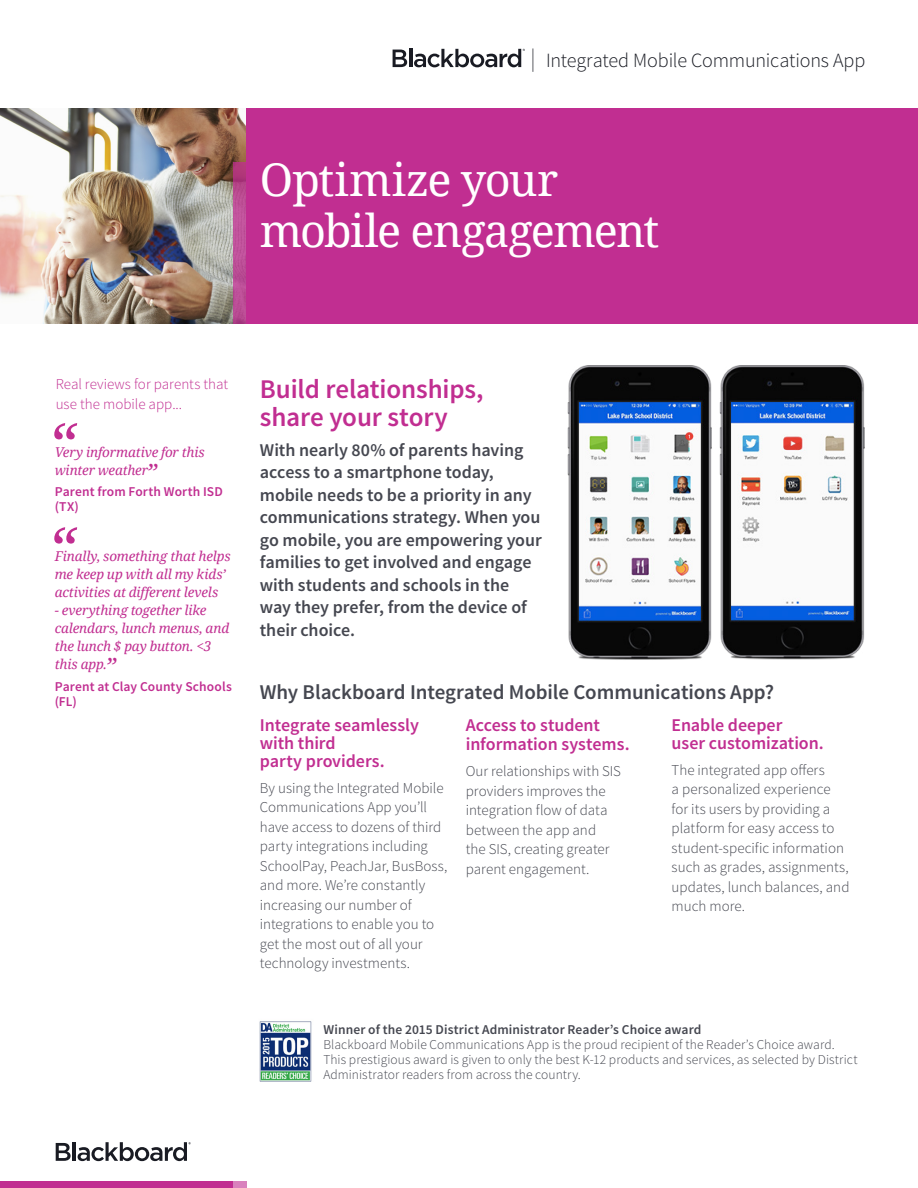
<style>
.page{position:relative;width:918px;height:1188px;background:#fff}
.page>*{position:absolute;margin:0;border:0;box-sizing:border-box;transform-origin:0 0}
.Callout_-_Open_quota{font:italic 60px "Noto Serif";color:#c12e91}
.Color_Block_-_Headin{font:45px/51px "Noto Serif";letter-spacing:-.03em;color:#fff}
.Subheading{font:600 27px/28.5px "Source Sans Pro";letter-spacing:-.005em;color:#c12e91}
.Subheading-2{font:600 21px "Source Sans Pro";letter-spacing:-.005em;color:#454750}
.t1{font:300 20.1px "Source Sans Pro";letter-spacing:-.01em;color:#191b23}
.Leadin_Paragraph{font:600 18px/22.5px "Source Sans Pro";letter-spacing:-.005em;color:#454750}
.Paragraph{font:600 18px/18px "Source Sans Pro";letter-spacing:-.005em;color:#c12e91}
.Paragraph-2{font:300 15px/19.5px "Source Sans Pro";color:#454750}
.Paragraph-3{font:300 15px/19.5px "Source Sans Pro";color:#c12e91}
.Paragraph-4{font:300 13.5px/15px "Source Sans Pro";letter-spacing:.005em;color:#454750}
.Callout_-_Quotation{font:italic 13.5px/18px "Noto Serif";letter-spacing:-.01em;color:#c12e91}
.Callout_-_Quotation-2{font:600 13.5px/15px "Source Sans Pro";letter-spacing:.01em;color:#c12e91}
.Paragraph-5{font:600 13.5px "Source Sans Pro";letter-spacing:.01em;color:#454750}
.s1{font-weight:200;font-size:23.25px}
.s2{font-size:24px}
</style>
<div class="page">
<img style="left:0;top:108px;width:246px;height:216px">
<img style="left:259px;top:1021px;width:53px;height:61px">
<div style="left:0;top:1181px;width:233px;height:7px;background:#c12e91"></div>
<div style="left:233px;top:1181px;width:13px;height:7px;background:#d981bd"></div>
<div style="left:246px;top:108px;width:672px;height:216px;background:#c12e91"></div>
<svg style="left:233px;top:162px;width:13px;height:162px;background:#ba4b92"></svg>
<svg style="left:393px;top:50px;width:14px;height:17px"></svg>
<hr style="left:409px;top:49px;width:3px;height:18px;background:#191b23">
<svg style="left:414px;top:49px;width:111px;height:18px"></svg>
<svg style="left:56px;top:1143px;width:15px;height:18px"></svg>
<hr style="left:73px;top:1142px;width:3px;height:19px;background:#191b23">
<svg style="left:78px;top:1142px;width:113px;height:19px"></svg>
<img style="left:719px;top:365px;width:146px;height:295px">
<img style="left:567px;top:365px;width:145px;height:295px">
<h3 class="t1" style="left:531px;top:49px;width:336px"><span class="s1">|</span> Integrated Mobile Communications App</h3>
<p class="Color_Block_-_Headin" style="left:260px;top:153px;width:401px">Optimize your mobile engagement</p>
<p class="Paragraph-3" style="left:56px;top:375px;width:174px">Real reviews for parents that use the mobile app...</p>
<p class="Callout_-_Open_quota" style="left:48px;top:403px;width:28px">“</p>
<p class="Callout_-_Quotation" style="left:55px;top:442px;width:152px">Very informative for this winter weather<span class="s2">”</span></p>
<p class="Callout_-_Quotation-2" style="left:55px;top:485px;width:170px">Parent from Forth Worth ISD (TX)</p>
<p class="Callout_-_Open_quota" style="left:48px;top:507px;width:28px">“</p>
<p class="Callout_-_Quotation" style="left:55px;top:547px;width:177px">Finally, something that helps me keep up with all my kids’ activities at different levels</p>
<p class="Callout_-_Quotation" style="left:55px;top:601px;width:176px">- everything together like calendars, lunch menus, and the lunch $ pay button. &lt;3 this app.<span class="s2">”</span></p>
<p class="Callout_-_Quotation-2" style="left:55px;top:679px;width:179px">Parent at Clay County Schools (FL)</p>
<p class="Subheading" style="left:260px;top:375px;width:225px">Build relationships, share your story</p>
<p class="Leadin_Paragraph" style="left:260px;top:439px;width:283px">With nearly 80% of parents having access to a smartphone today, mobile needs to be a priority in any communications strategy. When you go mobile, you are empowering your families to get involved and engage with students and schools in the way they prefer, from the device of their choice.</p>
<p class="Subheading-2" style="left:260px;top:679px;width:516px">Why Blackboard Integrated Mobile Communications App?</p>
<p class="Paragraph" style="left:260px;top:716px;width:161px">Integrate seamlessly with third<br>party providers.</p>
<p class="Paragraph-2" style="left:260px;top:778px;width:189px">By using the Integrated Mobile<br>Communications App you’ll have access to dozens of third party integrations including<br>SchoolPay, PeachJar, BusBoss, and more. We’re constantly increasing our number of integrations to enable you to get the most out of all your technology investments.</p>
<p class="Paragraph" style="left:466px;top:715px;width:165px;line-height:19.5px">Access to student information systems.</p>
<p class="Paragraph-2" style="left:466px;top:762px;width:157px">Our relationships with SIS providers improves the integration flow of data between the app and<br>the SIS, creating greater parent engagement.</p>
<p class="Paragraph" style="left:672px;top:716px;width:154px">Enable deeper<br>user customization.</p>
<p class="Paragraph-2" style="left:672px;top:760px;width:179px">The integrated app offers<br>a personalized experience for its users by providing a platform for easy access to student-specific information such as grades, assignments, updates, lunch balances, and much more.</p>
<p class="Paragraph-5" style="left:323px;top:1021px;width:380px">Winner of the 2015 District Administrator Reader’s Choice award</p>
<p class="Paragraph-4" style="left:323px;top:1037px;width:536px">Blackboard Mobile Communications App is the proud recipient of the Reader’s Choice award.<br>This prestigious award is given to only the best K-12 products and services, as selected by District<br>Administrator readers from across the country.</p>
</div>
